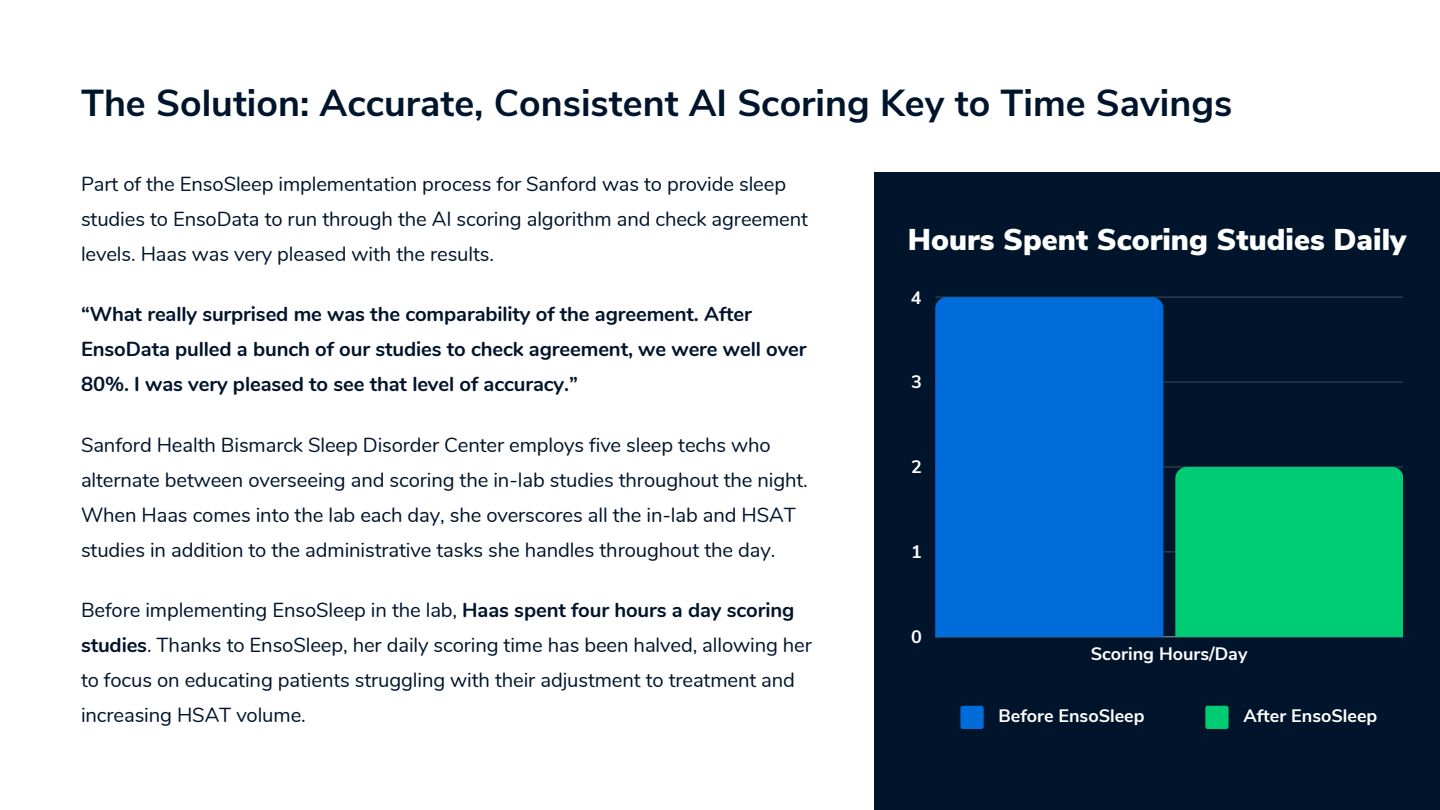
<style>
.page{position:relative;width:1440px;height:810px;background:#fff}
.page>*{position:absolute;margin:0;border:0;box-sizing:border-box;transform-origin:0 0}
.t1{font:700 37.5px "Nunito Sans";color:#00142b}
.t2{font:900 30px "Nunito Sans";color:#fff}
.t3{font:20.25px/34.9px "Nunito";letter-spacing:-.005em;color:#00142b}
.t4{font:700 20.25px/34.9px "Nunito";letter-spacing:-.005em;color:#00142b}
.t5{font:700 18px "Nunito Sans";color:#fff}
.s1{font-weight:700}
</style>
<div class="page">
<div style="left:874px;top:173px;width:566px;height:637px;background:#00142b"></div>
<hr style="left:935px;top:552px;width:468px;height:1px;background:#fff">
<hr style="left:935px;top:467px;width:468px;height:1px;background:#fff">
<hr style="left:935px;top:382px;width:468px;height:1px;background:#fff">
<hr style="left:935px;top:297px;width:468px;height:1px;background:#fff">
<hr style="left:935px;top:637px;width:468px;height:1px;background:#fff">
<svg style="left:935px;top:297px;width:228px;height:340px;background:#006ad5"></svg>
<div style="left:1175px;top:467px;width:228px;height:170px;background:#00cc74"></div>
<div style="left:960px;top:706px;width:24px;height:23px;background:#006cd9;border-radius:2px"></div>
<div style="left:1205px;top:706px;width:23px;height:23px;background:#00cc74;border-radius:2px"></div>
<p class="t1" style="left:81px;top:78px;width:1153px">The Solution: Accurate, Consistent AI Scoring Key to Time Savings</p>
<p class="t3" style="left:81px;top:167px;width:729px">Part of the EnsoSleep implementation process for Sanford was to provide sleep studies to EnsoData to run through the AI scoring algorithm and check agreement levels. Haas was very pleased with the results.</p>
<p class="t4" style="left:81px;top:297px;width:727px">“What really surprised me was the comparability of the agreement. After<br>EnsoData pulled a bunch of our studies to check agreement, we were well over<br>80%. I was very pleased to see that level of accuracy.”</p>
<p class="t3" style="left:81px;top:428px;width:728px">Sanford Health Bismarck Sleep Disorder Center employs five sleep techs who alternate between overseeing and scoring the in-lab studies throughout the night.<br>When Haas comes into the lab each day, she overscores all the in-lab and HSAT studies in addition to the administrative tasks she handles throughout the day.</p>
<p class="t3" style="left:81px;top:593px;width:732px">Before implementing EnsoSleep in the lab, <span class="s1">Haas spent four hours a day scoring studies</span>. Thanks to EnsoSleep, her daily scoring time has been halved, allowing her to focus on educating patients struggling with their adjustment to treatment and increasing HSAT volume.</p>
<p class="t2" style="left:908px;top:220px;width:500px">Hours Spent Scoring Studies Daily</p>
<p class="t5" style="left:911px;top:285px;width:12px">4</p>
<p class="t5" style="left:911px;top:370px;width:12px">3</p>
<p class="t5" style="left:911px;top:455px;width:12px">2</p>
<p class="t5" style="left:911px;top:540px;width:12px">1</p>
<p class="t5" style="left:911px;top:625px;width:12px">0</p>
<p class="t5" style="left:1091px;top:642px;width:158px">Scoring Hours/Day</p>
<p class="t5" style="left:999px;top:704px;width:148px">Before EnsoSleep</p>
<p class="t5" style="left:1243px;top:704px;width:135px">After EnsoSleep</p>
</div>
